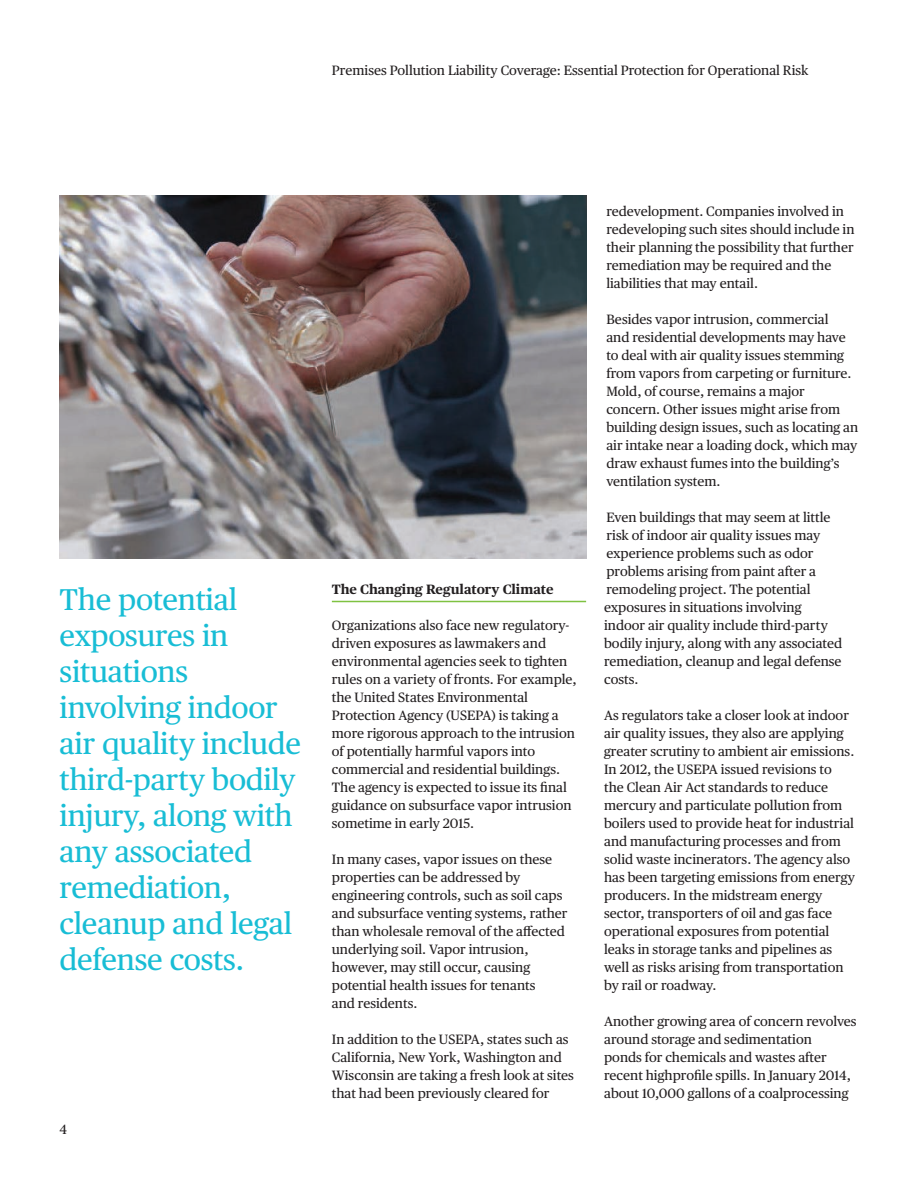
<style>
.page{position:relative;width:918px;height:1188px;background:#fff}
.page>*{position:absolute;margin:0;border:0;box-sizing:border-box;transform-origin:0 0}
.t1{font:30px/36px "Publico Text";letter-spacing:-.01em;color:#18bdd5}
.t2{font:13.5px/18px "Publico Text";color:#231f20}
.t3{font:700 13.5px "Publico Text";color:#231f20}
</style>
<div class="page">
<hr style="left:332px;top:601px;width:254px;height:1px;background:#7fc241">
<img style="left:60px;top:195px;width:526px;height:363px">
<p class="t2" style="left:332px;top:61px;width:478px">Premises Pollution Liability Coverage: Essential Protection for Operational Risk</p>
<h1 class="t1" style="left:60px;top:580px;width:243px">The potential exposures in situations involving indoor air quality include third-party bodily injury, along with any associated remediation, cleanup and legal defense costs.</h1>
<p class="t2" style="left:60px;top:1119px;width:9px">4</p>
<p class="t3" style="left:332px;top:579px;width:223px">The Changing Regulatory Climate</p>
<p class="t2" style="left:332px;top:615px;width:246px">Organizations also face new regulatory&shy;driven exposures as lawmakers and environmental agencies seek to tighten rules on a variety of fronts. For example, the United States Environmental Protection Agency (USEPA) is taking a more rigorous approach to the intrusion of potentially harmful vapors into commercial and residential buildings.<br>The agency is expected to issue its final guidance on subsurface vapor intrusion sometime in early 2015.</p>
<p class="t2" style="left:332px;top:849px;width:237px">In many cases, vapor issues on these properties can be addressed by engineering controls, such as soil caps and subsurface venting systems, rather than wholesale removal of the affected underlying soil. Vapor intrusion, however, may still occur, causing potential health issues for tenants<br>and residents.</p>
<p class="t2" style="left:332px;top:1029px;width:244px">In addition to the USEPA, states such as California, New York, Washington and Wisconsin are taking a fresh look at sites that had been previously cleared for</p>
<p class="t2" style="left:606px;top:201px;width:250px">redevelopment. Companies involved in redeveloping such sites should include in their planning the possibility that further remediation may be required and the liabilities that may entail.</p>
<p class="t2" style="left:606px;top:309px;width:253px">Besides vapor intrusion, commercial<br>and residential developments may have to deal with air quality issues stemming from vapors from carpeting or furniture.<br>Mold, of course, remains a major concern. Other issues might arise from building design issues, such as locating an air intake near a loading dock, which may draw exhaust fumes into the building’s ventilation system.</p>
<p class="t2" style="left:604px;top:507px;width:239px">Even buildings that may seem at little risk of indoor air quality issues may experience problems such as odor problems arising from paint after a remodeling project. The potential exposures in situations involving indoor air quality include third-party bodily injury, along with any associated remediation, cleanup and legal defense costs.</p>
<p class="t2" style="left:604px;top:705px;width:252px">As regulators take a closer look at indoor air quality issues, they also are applying greater scrutiny to ambient air emissions.<br>In 2012, the USEPA issued revisions to<br>the Clean Air Act standards to reduce mercury and particulate pollution from boilers used to provide heat for industrial and manufacturing processes and from solid waste incinerators. The agency also has been targeting emissions from energy producers. In the midstream energy sector, transporters of oil and gas face operational exposures from potential leaks in storage tanks and pipelines as well as risks arising from transportation by rail or roadway.</p>
<p class="t2" style="left:604px;top:1011px;width:254px">Another growing area of concern revolves around storage and sedimentation<br>ponds for chemicals and wastes after recent highprofile spills. In January 2014, about 10,000 gallons of a coalprocessing</p>
</div>
